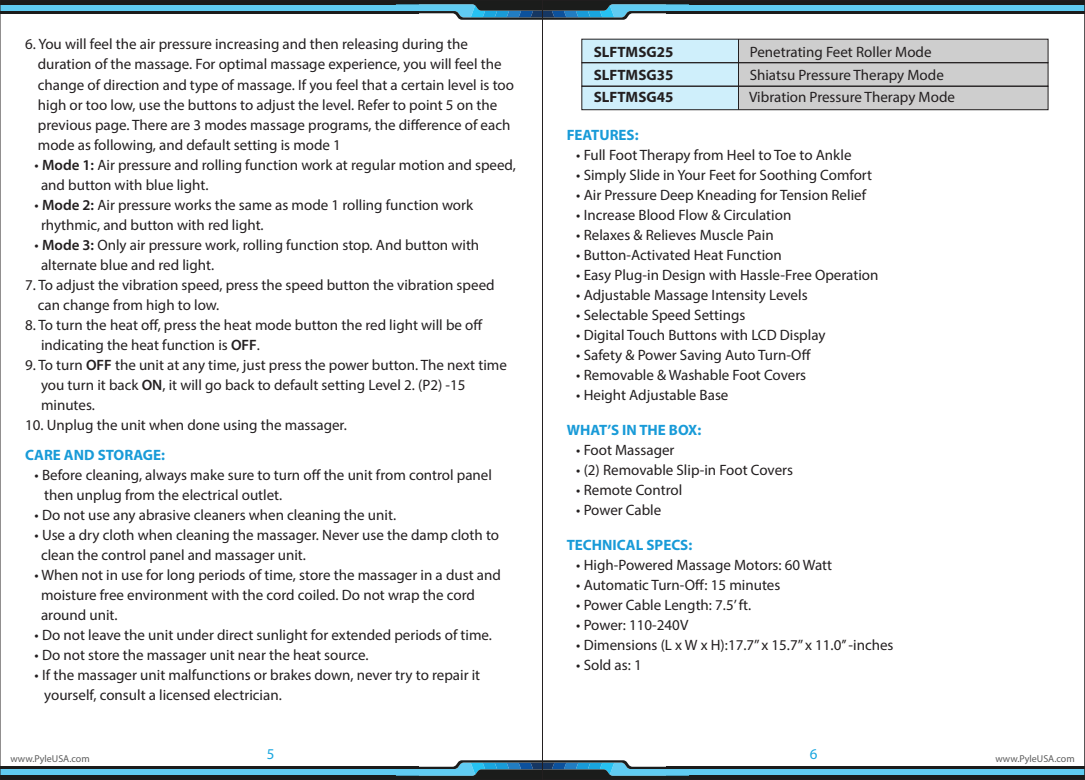
<style>
.page{position:relative;width:1085px;height:780px;background:#fff}
.page>*{position:absolute;margin:0;border:0;box-sizing:border-box;transform-origin:0 0}
.t1{font:15px/20px "Myriad Pro";color:#231f20}
.t2{font:700 15px "Myriad Pro";color:#199bd8}
.t3{font:700 15px "Myriad Pro";color:#231f20}
.t4{font:15px "Myriad Pro";color:#19a6df}
.t5{font:10px "Myriad Pro";color:#5d5d5d}
.s1{font-weight:600}
</style>
<div class="page">
<hr style="left:666px;top:11px;width:418px;height:2px;background:#1b1c1b">
<div style="left:666px;top:4px;width:418px;height:7px;background:#60ccf2"></div>
<hr style="left:666px;top:0;width:418px;height:4px;background:#1b1c1b">
<hr style="left:0;top:11px;width:418px;height:2px;background:#1b1c1b">
<div style="left:0;top:4px;width:418px;height:7px;background:#60ccf2"></div>
<hr style="left:0;top:0;width:418px;height:4px;background:#1b1c1b">
<svg style="left:396px;top:2px;width:293px;height:18px"></svg>
<hr style="left:0;top:766px;width:418px;height:2px;background:#1b1c1b">
<div style="left:0;top:768px;width:418px;height:7px;background:#60ccf2"></div>
<hr style="left:0;top:775px;width:418px;height:4px;background:#1b1c1b">
<hr style="left:666px;top:766px;width:418px;height:2px;background:#1b1c1b">
<div style="left:666px;top:768px;width:418px;height:7px;background:#60ccf2"></div>
<hr style="left:666px;top:775px;width:418px;height:4px;background:#1b1c1b">
<svg style="left:396px;top:760px;width:293px;height:17px"></svg>
<div style="left:738px;top:39px;width:309px;height:71px;background:#cecece"></div>
<div style="left:581px;top:39px;width:157px;height:71px;background:#cfeffb"></div>
<div style="left:581px;top:86px;width:467px;height:24px;border:1px solid #231f20"></div>
<div style="left:581px;top:39px;width:467px;height:24px;border:1px solid #231f20"></div>
<hr style="left:738px;top:39px;width:1px;height:71px;background:#231f20">
<p class="t1" style="left:38px;top:34px;width:477px;text-indent:-13px">6. You will feel the air pressure increasing and then releasing during the duration of the massage. For optimal massage experience, you will feel the change of direction and type of massage. If you feel that a certain level is too high or too low, use the buttons to adjust the level. Refer to point 5 on the previous page. There are 3 modes massage programs, the difference of each mode as following, and default setting is mode 1</p>
<p class="t1" style="left:41px;top:154px;width:476px;text-indent:-6px">• <span class="s1">Mode 1:</span> Air pressure and rolling function work at regular motion and speed, and button with blue light.</p>
<p class="t1" style="left:41px;top:194px;width:433px;text-indent:-6px">• <span class="s1">Mode 2:</span> Air pressure works the same as mode 1 rolling function work rhythmic, and button with red light.</p>
<p class="t1" style="left:41px;top:234px;width:439px;text-indent:-6px">• <span class="s1">Mode 3:</span> Only air pressure work, rolling function stop. And button with alternate blue and red light.</p>
<p class="t1" style="left:38px;top:274px;width:458px;text-indent:-13px">7. To adjust the vibration speed, press the speed button the vibration speed can change from high to low.</p>
<p class="t1" style="left:41px;top:314px;width:443px;text-indent:-16px">8. To turn the heat off, press the heat mode button the red light will be off indicating the heat function is <span class="s1">OFF</span>.</p>
<p class="t1" style="left:41px;top:354px;width:467px;text-indent:-16px">9. To turn <span class="s1">OFF</span> the unit at any time, just press the power button. The next time you turn it back <span class="s1">ON</span>, it will go back to default setting Level 2. (P2) -15 minutes.</p>
<p class="t1" style="left:25px;top:414px;width:323px">10. Unplug the unit when done using the massager.</p>
<p class="t2" style="left:25px;top:445px;width:141px">CARE AND STORAGE:</p>
<p class="t1" style="left:44px;top:464px;width:449px;text-indent:-10px">• Before cleaning, always make sure to turn off the unit from control panel then unplug from the electrical outlet.</p>
<p class="t1" style="left:35px;top:504px;width:363px">• Do not use any abrasive cleaners when cleaning the unit.</p>
<p class="t1" style="left:41px;top:524px;width:459px;text-indent:-6px">• Use a dry cloth when cleaning the massager. Never use the damp cloth to clean the control panel and massager unit.</p>
<p class="t1" style="left:41px;top:564px;width:461px;text-indent:-6px">• When not in use for long periods of time, store the massager in a dust and moisture free environment with the cord coiled. Do not wrap the cord around unit.</p>
<p class="t1" style="left:35px;top:624px;width:459px">• Do not leave the unit under direct sunlight for extended periods of time.</p>
<p class="t1" style="left:35px;top:644px;width:335px">• Do not store the massager unit near the heat source.</p>
<p class="t1" style="left:44px;top:664px;width:437px;text-indent:-10px">• If the massager unit malfunctions or brakes down, never try to repair it yourself, consult a licensed electrician.</p>
<p class="t3" style="left:593px;top:43px;width:81px">SLFTMSG25</p>
<p class="t1" style="left:749px;top:42px;width:183px">Penetrating Feet Roller Mode</p>
<p class="t3" style="left:593px;top:65px;width:81px">SLFTMSG35</p>
<p class="t1" style="left:749px;top:65px;width:196px">Shiatsu Pressure Therapy Mode</p>
<p class="t3" style="left:593px;top:88px;width:81px">SLFTMSG45</p>
<p class="t1" style="left:749px;top:87px;width:207px">Vibration Pressure Therapy Mode</p>
<p class="t2" style="left:566px;top:125px;width:73px">FEATURES:</p>
<p class="t1" style="left:576px;top:144px;width:277px">• Full Foot Therapy from Heel to Toe to Ankle</p>
<p class="t1" style="left:576px;top:164px;width:297px">• Simply Slide in Your Feet for Soothing Comfort</p>
<p class="t1" style="left:576px;top:184px;width:291px">• Air Pressure Deep Kneading for Tension Relief</p>
<p class="t1" style="left:576px;top:204px;width:216px">• Increase Blood Flow &amp; Circulation</p>
<p class="t1" style="left:576px;top:224px;width:199px">• Relaxes &amp; Relieves Muscle Pain</p>
<p class="t1" style="left:576px;top:244px;width:207px">• Button-Activated Heat Function</p>
<p class="t1" style="left:576px;top:264px;width:304px">• Easy Plug-in Design with Hassle-Free Operation</p>
<p class="t1" style="left:576px;top:284px;width:233px">• Adjustable Massage Intensity Levels</p>
<p class="t1" style="left:576px;top:304px;width:171px">• Selectable Speed Settings</p>
<p class="t1" style="left:576px;top:324px;width:251px">• Digital Touch Buttons with LCD Display</p>
<p class="t1" style="left:576px;top:344px;width:236px">• Safety &amp; Power Saving Auto Turn-Off</p>
<p class="t1" style="left:576px;top:364px;width:231px">• Removable &amp; Washable Foot Covers</p>
<p class="t1" style="left:576px;top:384px;width:154px">• Height Adjustable Base</p>
<p class="t2" style="left:566px;top:420px;width:136px">WHAT’S IN THE BOX:</p>
<p class="t1" style="left:576px;top:439px;width:100px">• Foot Massager</p>
<p class="t1" style="left:576px;top:459px;width:218px">• (2) Removable Slip-in Foot Covers</p>
<p class="t1" style="left:576px;top:479px;width:107px">• Remote Control</p>
<p class="t1" style="left:576px;top:499px;width:87px">• Power Cable</p>
<p class="t2" style="left:566px;top:535px;width:127px">TECHNICAL SPECS:</p>
<p class="t1" style="left:576px;top:554px;width:257px">• High-Powered Massage Motors: 60 Watt</p>
<p class="t1" style="left:576px;top:574px;width:205px">• Automatic Turn-Off: 15 minutes</p>
<p class="t1" style="left:576px;top:594px;width:176px">• Power Cable Length: 7.5’ ft.</p>
<p class="t1" style="left:576px;top:614px;width:114px">• Power: 110-240V</p>
<p class="t1" style="left:576px;top:634px;width:319px">• Dimensions (L x W x H):17.7’’ x 15.7’’ x 11.0’’ -inches</p>
<p class="t1" style="left:576px;top:654px;width:67px">• Sold as: 1</p>
<p class="t4" style="left:267px;top:744px;width:9px">5</p>
<p class="t4" style="left:809px;top:744px;width:9px">6</p>
<p class="t5" style="left:10px;top:751px;width:81px">www.PyleUSA.com</p>
<p class="t5" style="left:995px;top:751px;width:81px">www.PyleUSA.com</p>
</div>
